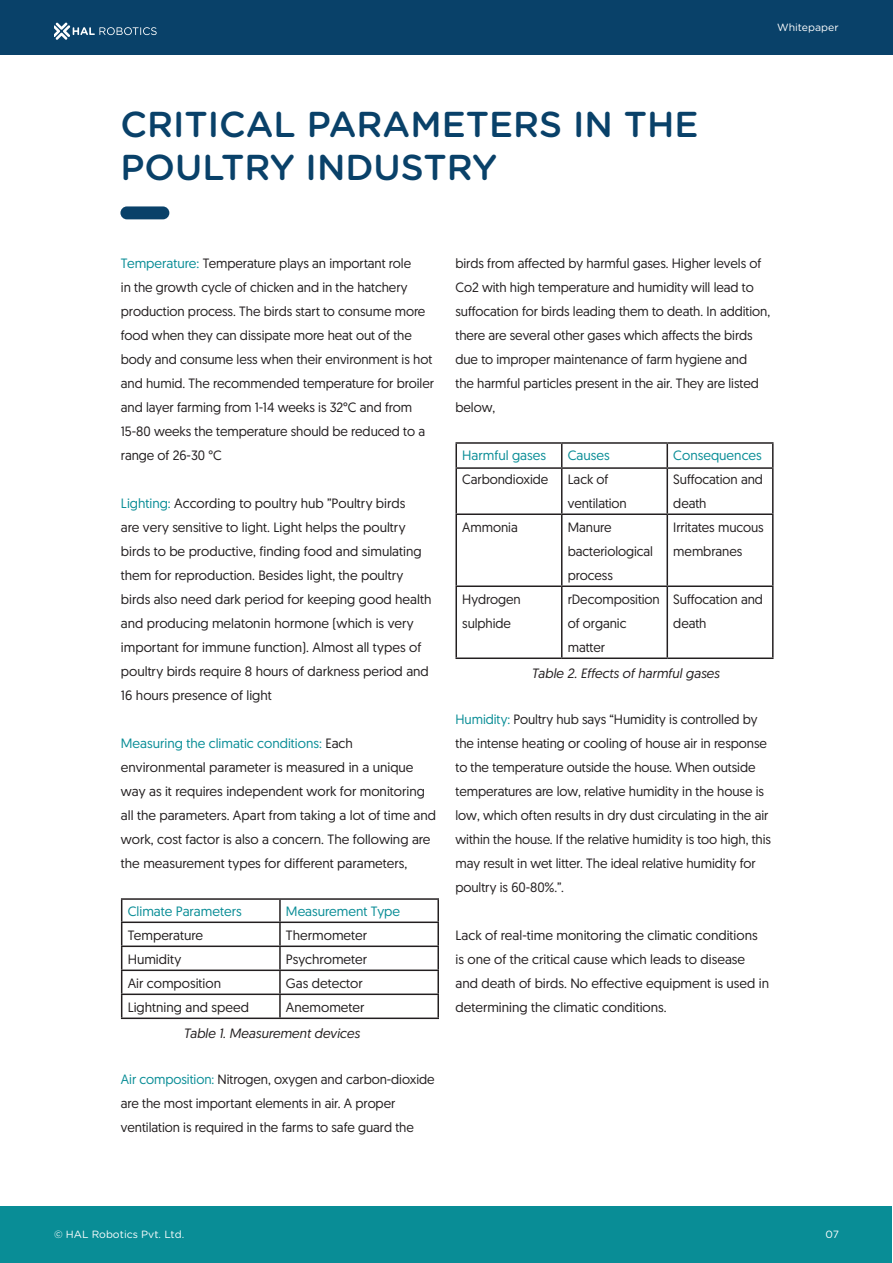
<style>
.page{position:relative;width:893px;height:1263px;background:#fff}
.page>*{position:absolute;margin:0;border:0;box-sizing:border-box;transform-origin:0 0}
.t1{font:500 36px/43.2px "Gotham Rounded";color:#094169}
.t2{font:13.5px/24px "Geomanist";letter-spacing:-.005em;color:#231f20}
.t3{font:13.5px "Geomanist";color:#098d96}
.t4{font:italic 13.5px "Geomanist";color:#231f20}
.t5{font:10.5px "Gotham Rounded";color:#fff}
.s1{color:#098d96}
</style>
<div class="page">
<hr style="left:121px;top:898px;width:159px;height:2px;background:#231f20">
<hr style="left:280px;top:898px;width:159px;height:2px;background:#231f20">
<hr style="left:279px;top:900px;width:2px;height:21px;background:#231f20">
<hr style="left:437px;top:900px;width:2px;height:21px;background:#231f20">
<hr style="left:121px;top:921px;width:159px;height:2px;background:#231f20">
<hr style="left:280px;top:921px;width:159px;height:2px;background:#231f20">
<hr style="left:279px;top:923px;width:2px;height:22px;background:#231f20">
<hr style="left:437px;top:923px;width:2px;height:22px;background:#231f20">
<hr style="left:121px;top:945px;width:159px;height:2px;background:#231f20">
<hr style="left:280px;top:945px;width:159px;height:2px;background:#231f20">
<hr style="left:279px;top:947px;width:2px;height:22px;background:#231f20">
<hr style="left:437px;top:947px;width:2px;height:22px;background:#231f20">
<hr style="left:121px;top:969px;width:159px;height:2px;background:#231f20">
<hr style="left:280px;top:969px;width:159px;height:2px;background:#231f20">
<hr style="left:279px;top:971px;width:2px;height:22px;background:#231f20">
<hr style="left:437px;top:971px;width:2px;height:22px;background:#231f20">
<hr style="left:121px;top:993px;width:159px;height:2px;background:#231f20">
<svg style="left:121px;top:900px;width:1px;height:117px"></svg>
<hr style="left:280px;top:993px;width:159px;height:2px;background:#231f20">
<hr style="left:279px;top:995px;width:2px;height:22px;background:#231f20">
<hr style="left:437px;top:995px;width:2px;height:22px;background:#231f20">
<hr style="left:121px;top:1017px;width:159px;height:2px;background:#231f20">
<hr style="left:280px;top:1017px;width:159px;height:2px;background:#231f20">
<hr style="left:455px;top:442px;width:107px;height:2px;background:#231f20">
<hr style="left:455px;top:444px;width:2px;height:23px;background:#231f20">
<hr style="left:562px;top:442px;width:105px;height:2px;background:#231f20">
<svg style="left:561px;top:444px;width:1px;height:23px"></svg>
<hr style="left:667px;top:442px;width:107px;height:2px;background:#231f20">
<hr style="left:666px;top:444px;width:2px;height:23px;background:#231f20">
<hr style="left:772px;top:444px;width:2px;height:23px;background:#231f20">
<hr style="left:455px;top:467px;width:107px;height:2px;background:#231f20">
<hr style="left:455px;top:469px;width:2px;height:44px;background:#231f20">
<hr style="left:562px;top:467px;width:105px;height:2px;background:#231f20">
<hr style="left:561px;top:469px;width:1px;height:44px;background:#231f20">
<hr style="left:667px;top:467px;width:107px;height:2px;background:#231f20">
<hr style="left:666px;top:469px;width:2px;height:44px;background:#231f20">
<hr style="left:772px;top:469px;width:2px;height:44px;background:#231f20">
<hr style="left:455px;top:513px;width:107px;height:2px;background:#231f20">
<hr style="left:455px;top:515px;width:2px;height:70px;background:#231f20">
<hr style="left:562px;top:513px;width:105px;height:2px;background:#231f20">
<hr style="left:561px;top:515px;width:1px;height:70px;background:#231f20">
<hr style="left:667px;top:513px;width:107px;height:2px;background:#231f20">
<hr style="left:666px;top:515px;width:2px;height:70px;background:#231f20">
<hr style="left:772px;top:515px;width:2px;height:70px;background:#231f20">
<hr style="left:455px;top:585px;width:107px;height:2px;background:#231f20">
<hr style="left:455px;top:587px;width:2px;height:70px;background:#231f20">
<hr style="left:562px;top:585px;width:105px;height:2px;background:#231f20">
<hr style="left:561px;top:587px;width:1px;height:70px;background:#231f20">
<hr style="left:667px;top:585px;width:107px;height:2px;background:#231f20">
<hr style="left:666px;top:587px;width:2px;height:70px;background:#231f20">
<hr style="left:772px;top:587px;width:2px;height:70px;background:#231f20">
<hr style="left:455px;top:657px;width:107px;height:2px;background:#231f20">
<hr style="left:562px;top:657px;width:105px;height:2px;background:#231f20">
<hr style="left:667px;top:657px;width:107px;height:2px;background:#231f20">
<div style="left:120px;top:206px;width:49px;height:13px;background:#094169;border-radius:6px"></div>
<div style="left:0;top:0;width:893px;height:54px;background:#094169"></div>
<svg style="left:54px;top:23px;width:103px;height:17px"></svg>
<div style="left:1px;top:1206px;width:891px;height:56px;background:#098d96"></div>
<p class="t1" style="left:120px;top:101px;width:580px">CRITICAL PARAMETERS IN THE<br>POULTRY INDUSTRY</p>
<p class="t5" style="left:777px;top:20px;width:63px">Whitepaper</p>
<p class="t2" style="left:121px;top:251px;width:315px"><span class="s1">Temperature:</span> Temperature plays an important role<br>in the growth cycle of chicken and in the hatchery production process. The birds start to consume more food when they can dissipate more heat out of the body and consume less when their environment is hot and humid. The recommended temperature for broiler and layer farming from 1-14 weeks is 32°C and from 15-80 weeks the temperature should be reduced to a range of 26-30 °C</p>
<p class="t2" style="left:121px;top:491px;width:312px"><span class="s1">Lighting:</span> According to poultry hub ”Poultry birds<br>are very sensitive to light. Light helps the poultry birds to be productive, finding food and simulating them for reproduction. Besides light, the poultry birds also need dark period for keeping good health and producing melatonin hormone (which is very important for immune function). Almost all types of poultry birds require 8 hours of darkness period and 16 hours presence of light</p>
<p class="t2" style="left:121px;top:731px;width:317px"><span class="s1">Measuring the climatic conditions:</span> Each environmental parameter is measured in a unique way as it requires independent work for monitoring all the parameters. Apart from taking a lot of time and work, cost factor is also a concern. The following are the measurement types for different parameters,</p>
<p class="t3" style="left:128px;top:903px;width:115px">Climate Parameters</p>
<p class="t3" style="left:286px;top:903px;width:116px">Measurement Type</p>
<p class="t2" style="left:128px;top:923px;width:77px">Temperature</p>
<p class="t2" style="left:286px;top:923px;width:83px">Thermometer</p>
<p class="t2" style="left:128px;top:947px;width:55px">Humidity</p>
<p class="t2" style="left:286px;top:947px;width:83px">Psychrometer</p>
<p class="t2" style="left:128px;top:971px;width:95px">Air composition</p>
<p class="t2" style="left:286px;top:971px;width:78px">Gas detector</p>
<p class="t2" style="left:128px;top:995px;width:123px">Lightning and speed</p>
<p class="t2" style="left:286px;top:995px;width:80px">Anemometer</p>
<p class="t4" style="left:183px;top:1025px;width:178px">Table 1. Measurement devices</p>
<p class="t2" style="left:121px;top:1067px;width:315px"><span class="s1">Air composition:</span> Nitrogen, oxygen and carbon-dioxide are the most important elements in air. A proper ventilation is required in the farms to safe guard the</p>
<p class="t2" style="left:455px;top:251px;width:316px">birds from affected by harmful gases. Higher levels of Co2 with high temperature and humidity will lead to suffocation for birds leading them to death. In addition, there are several other gases which affects the birds due to improper maintenance of farm hygiene and<br>the harmful particles present in the air. They are listed below,</p>
<p class="t3" style="left:462px;top:447px;width:85px">Harmful gases</p>
<p class="t3" style="left:568px;top:447px;width:43px">Causes</p>
<p class="t3" style="left:673px;top:447px;width:90px">Consequences</p>
<p class="t2" style="left:462px;top:467px;width:88px">Carbondioxide</p>
<p class="t2" style="left:568px;top:467px;width:61px">Lack of ventilation</p>
<p class="t2" style="left:673px;top:467px;width:91px">Suffocation and death</p>
<p class="t2" style="left:462px;top:515px;width:57px">Ammonia</p>
<p class="t2" style="left:568px;top:515px;width:87px">Manure bacteriological process</p>
<p class="t2" style="left:673px;top:515px;width:92px">Irritates mucous membranes</p>
<p class="t2" style="left:462px;top:587px;width:60px">Hydrogen sulphide</p>
<p class="t2" style="left:568px;top:587px;width:94px">rDecomposition of organic matter</p>
<p class="t2" style="left:673px;top:587px;width:91px">Suffocation and death</p>
<p class="t4" style="left:531px;top:665px;width:190px">Table 2. Effects of harmful gases</p>
<p class="t2" style="left:455px;top:707px;width:317px"><span class="s1">Humidity:</span> Poultry hub says “Humidity is controlled by the intense heating or cooling of house air in response to the temperature outside the house. When outside temperatures are low, relative humidity in the house is low, which often results in dry dust circulating in the air within the house. If the relative humidity is too high, this may result in wet litter. The ideal relative humidity for poultry is 60-80%.”.</p>
<p class="t2" style="left:455px;top:923px;width:315px">Lack of real-time monitoring the climatic conditions is one of the critical cause which leads to disease and death of birds. No effective equipment is used in determining the climatic conditions.</p>
<p class="t5" style="left:54px;top:1227px;width:132px">© HAL Robotics Pvt. Ltd.</p>
<p class="t5" style="left:825px;top:1227px;width:15px">07</p>
</div>
